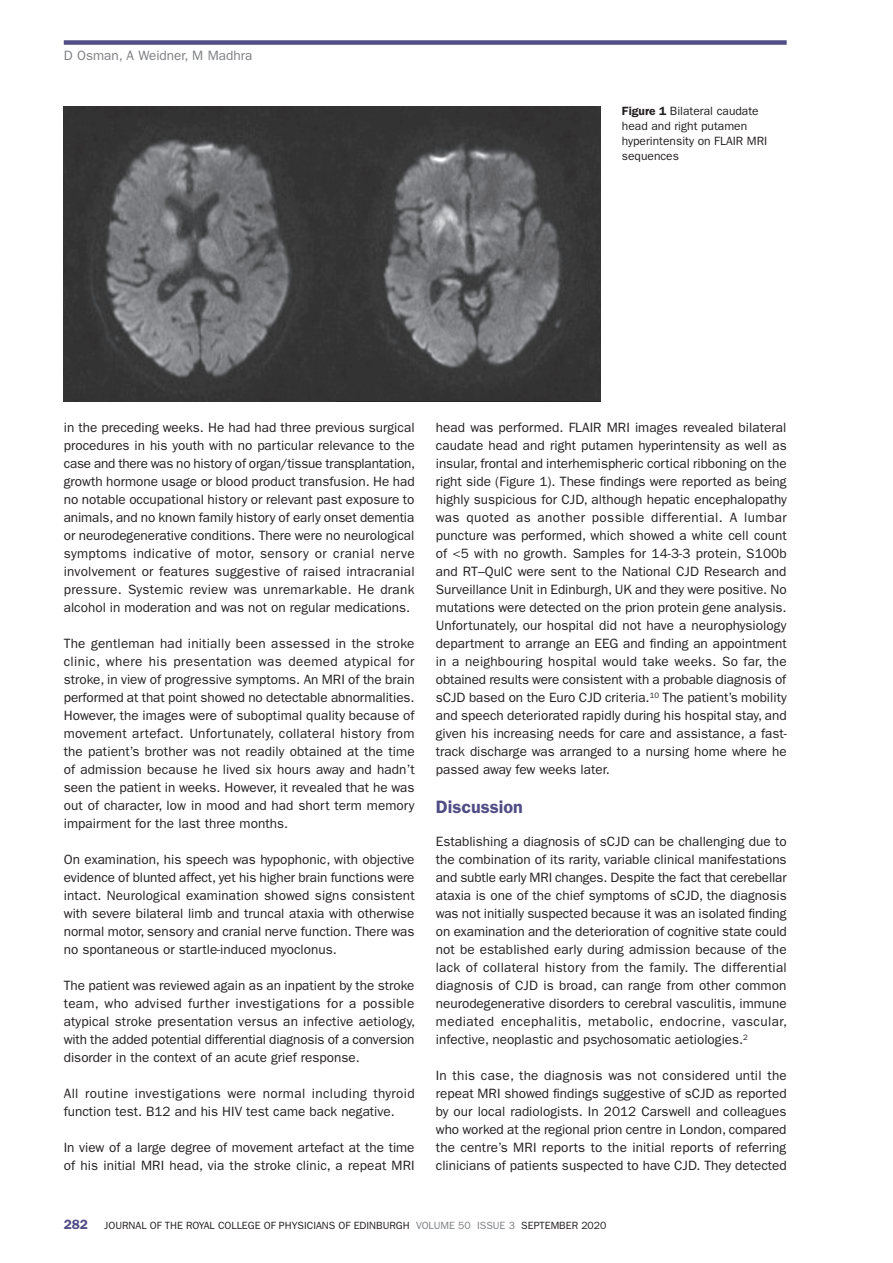
<style>
.page{position:relative;width:893px;height:1263px;background:#fff}
.page>*{position:absolute;margin:0;border:0;box-sizing:border-box;transform-origin:0 0}
.t1{font:600 18px "ITC Franklin Gothic Std";color:#504d85}
.t2{font:13.5px/18px "ITC Franklin Gothic Std";color:#231f20;text-align:justify}
.t3{font:13.5px/18px "ITC Franklin Gothic Std";letter-spacing:.025em;color:#231f20}
.t4{font:13.5px "ITC Franklin Gothic Std";color:#7c7e81}
.t5{font:12px/15px "ITC Franklin Gothic Std";color:#231f20}
.t6{font:10.5px "ITC Franklin Gothic Std";color:#231f20}
.s1{font-weight:600}
.s2{font-weight:600;font-size:13.5px;color:#504d85}
.s3{color:#7c7e81}
</style>
<div class="page">
<img style="left:64px;top:106px;width:537px;height:295px">
<div style="left:64px;top:40px;width:723px;height:5px;background:#504d85"></div>
<p class="t4" style="left:64px;top:48px;width:190px">D Osman, A Weidner, M Madhra</p>
<p class="t5" style="left:622px;top:103px;width:147px"><span class="s1">Figure 1</span> Bilateral caudate head and right putamen hyperintensity on FLAIR MRI sequences</p>
<p class="t2" style="left:64px;top:419px;width:353px">in the preceding weeks. He had had three previous surgical procedures in his youth with no particular relevance to the case and there was no history of organ/tissue transplantation, growth hormone usage or blood product transfusion. He had no notable occupational history or relevant past exposure to animals, and no known family history of early onset dementia or neurodegenerative conditions. There were no neurological symptoms indicative of motor, sensory or cranial nerve involvement or features suggestive of raised intracranial pressure. Systemic review was unremarkable. He drank alcohol in moderation and was not on regular medications.</p>
<p class="t2" style="left:64px;top:634px;width:352px">The gentleman had initially been assessed in the stroke clinic, where his presentation was deemed atypical for stroke, in view of progressive symptoms. An MRI of the brain performed at that point showed no detectable abnormalities.<br>However, the images were of suboptimal quality because of movement artefact. Unfortunately, collateral history from the patient’s brother was not readily obtained at the time of admission because he lived six hours away and hadn’t seen the patient in weeks. However, it revealed that he was out of character, low in mood and had short term memory impairment for the last three months.</p>
<p class="t2" style="left:64px;top:850px;width:352px">On examination, his speech was hypophonic, with objective evidence of blunted affect, yet his higher brain functions were intact. Neurological examination showed signs consistent with severe bilateral limb and truncal ataxia with otherwise normal motor, sensory and cranial nerve function. There was no spontaneous or startle-induced myoclonus.</p>
<p class="t2" style="left:64px;top:976px;width:353px">The patient was reviewed again as an inpatient by the stroke team, who advised further investigations for a possible atypical stroke presentation versus an infective aetiology, with the added potential differential diagnosis of a conversion disorder in the context of an acute grief response.</p>
<p class="t3" style="left:64px;top:1084px;width:352px">All routine investigations were normal including thyroid function test. B12 and his HIV test came back negative.</p>
<p class="t2" style="left:64px;top:1138px;width:352px">In view of a large degree of movement artefact at the time of his initial MRI head, via the stroke clinic, a repeat MRI</p>
<p class="t2" style="left:436px;top:418px;width:352px">head was performed. FLAIR MRI images revealed bilateral caudate head and right putamen hyperintensity as well as insular, frontal and interhemispheric cortical ribboning on the right side (Figure 1). These findings were reported as being highly suspicious for CJD, although hepatic encephalopathy was quoted as another possible differential. A lumbar puncture was performed, which showed a white cell count of &lt;5 with no growth. Samples for 14-3-3 protein, S100b and RT–QulC were sent to the National CJD Research and Surveillance Unit in Edinburgh, UK and they were positive. No mutations were detected on the prion protein gene analysis.<br>Unfortunately, our hospital did not have a neurophysiology department to arrange an EEG and finding an appointment in a neighbouring hospital would take weeks. So far, the obtained results were consistent with a probable diagnosis of sCJD based on the Euro CJD criteria.<sup>10</sup> The patient’s mobility and speech deteriorated rapidly during his hospital stay, and given his increasing needs for care and assistance, a fast&shy;track discharge was arranged to a nursing home where he passed away few weeks later.</p>
<h1 class="t1" style="left:436px;top:796px;width:89px">Discussion</h1>
<p class="t2" style="left:436px;top:833px;width:353px">Establishing a diagnosis of sCJD can be challenging due to the combination of its rarity, variable clinical manifestations and subtle early MRI changes. Despite the fact that cerebellar ataxia is one of the chief symptoms of sCJD, the diagnosis was not initially suspected because it was an isolated finding on examination and the deterioration of cognitive state could not be established early during admission because of the lack of collateral history from the family. The differential diagnosis of CJD is broad, can range from other common neurodegenerative disorders to cerebral vasculitis, immune mediated encephalitis, metabolic, endocrine, vascular, infective, neoplastic and psychosomatic aetiologies.<sup>2</sup></p>
<p class="t2" style="left:436px;top:1067px;width:352px">In this case, the diagnosis was not considered until the repeat MRI showed findings suggestive of sCJD as reported by our local radiologists. In 2012 Carswell and colleagues who worked at the regional prion centre in London, compared the centre’s MRI reports to the initial reports of referring clinicians of patients suspected to have CJD. They detected</p>
<p class="t6" style="left:64px;top:1219px;width:544px"><span class="s2">282</span> JOURNAL OF THE ROYAL COLLEGE OF PHYSICIANS OF EDINBURGH <span class="s3">VOLUME 50 ISSUE 3</span> SEPTEMBER 2020</p>
</div>
